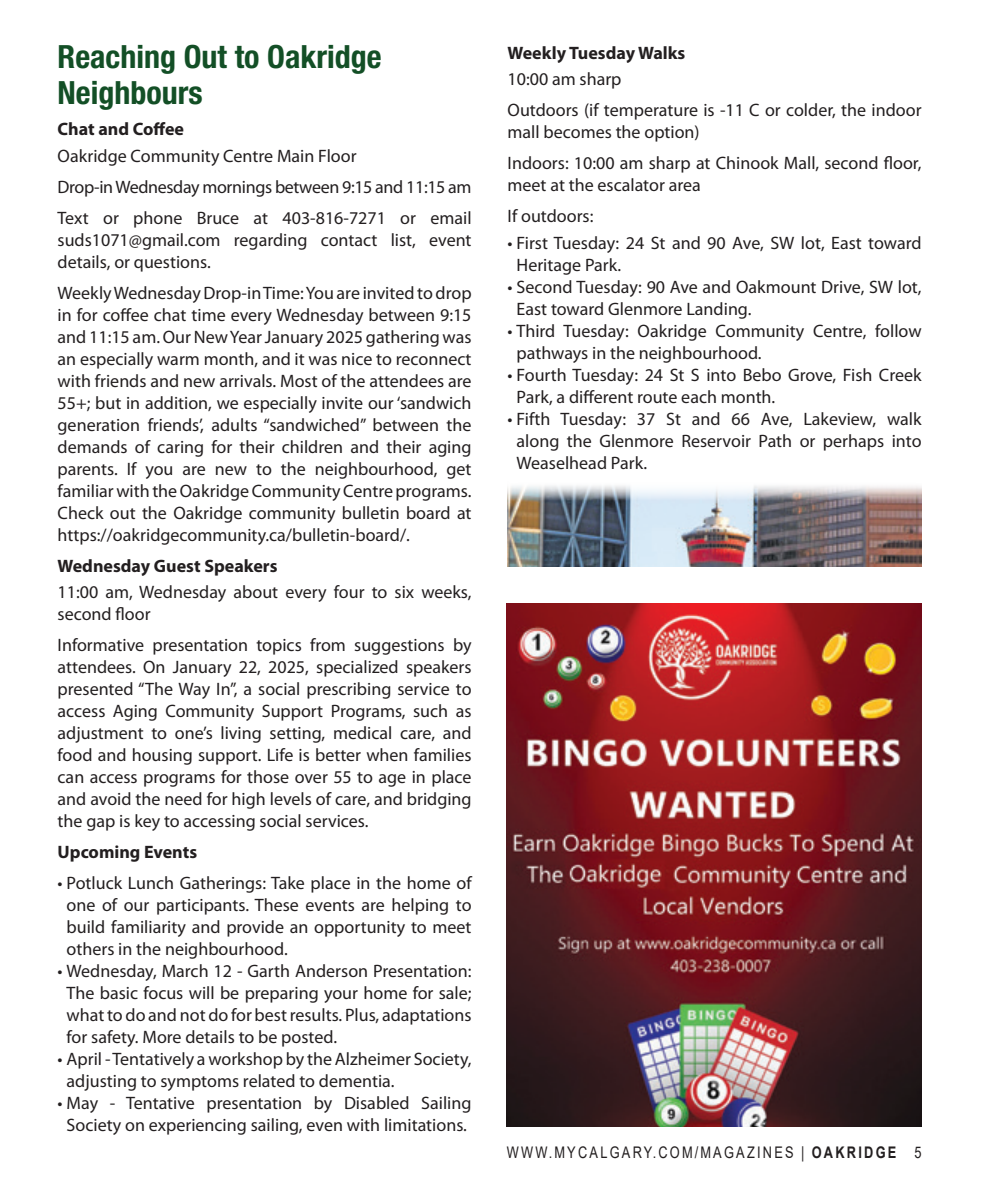
<style>
.page{position:relative;width:990px;height:1188px;background:#fff}
.page>*{position:absolute;margin:0;border:0;box-sizing:border-box;transform-origin:0 0}
.In_Around_title{font:700 condensed 32px/36px "Helvetica Neue LT Std";color:#134f26}
.Body_text{font:18px/22px "Myriad Pro";color:#231f20}
.Body_text-2{font:700 18px "Myriad Pro";color:#231f20}
.Body_text-3{font:18px "Myriad Pro";letter-spacing:-.02em;color:#231f20}
.t1{font:16px "Arial";letter-spacing:.175em;color:#231f20;scale:.8 1}
.s1{font-weight:700}
</style>
<div class="page">
<img style="left:508px;top:485px;width:414px;height:82px">
<img style="left:507px;top:603px;width:415px;height:524px">
<p class="In_Around_title" style="left:58px;top:39px;width:325px">Reaching Out to Oakridge<br>Neighbours</p>
<p class="Body_text-2" style="left:58px;top:118px;width:128px">Chat and Coffee</p>
<p class="Body_text" style="left:58px;top:144px;width:301px">Oakridge Community Centre Main Floor</p>
<p class="Body_text-3" style="left:58px;top:176px;width:416px">Drop-in Wednesday mornings between 9:15 and 11:15 am</p>
<p class="Body_text" style="left:58px;top:206px;width:416px;text-align:justify">Text or phone Bruce at 403-816-7271 or email suds1071@gmail.com regarding contact list, event details, or questions.</p>
<p class="Body_text" style="left:58px;top:281px;width:416px;text-align:justify">Weekly Wednesday Drop-in Time: You are invited to drop in for coffee chat time every Wednesday between 9:15 and 11:15 am. Our New Year January 2025 gathering was an especially warm month, and it was nice to reconnect with friends and new arrivals. Most of the attendees are 55+; but in addition, we especially invite our ‘sandwich generation friends’, adults “sandwiched” between the demands of caring for their children and their aging parents. If you are new to the neighbourhood, get familiar with the Oakridge Community Centre programs.<br>Check out the Oakridge community bulletin board at https://oakridgecommunity.ca/bulletin-board/.</p>
<p class="Body_text-2" style="left:58px;top:554px;width:221px">Wednesday Guest Speakers</p>
<p class="Body_text" style="left:58px;top:581px;width:416px">11:00 am, Wednesday about every four to six weeks, second floor</p>
<p class="Body_text" style="left:58px;top:634px;width:416px;text-align:justify">Informative presentation topics from suggestions by attendees. On January 22, 2025, specialized speakers presented “The Way In”, a social prescribing service to access Aging Community Support Programs, such as adjustment to one’s living setting, medical care, and food and housing support. Life is better when families can access programs for those over 55 to age in place and avoid the need for high levels of care, and bridging the gap is key to accessing social services.</p>
<p class="Body_text-2" style="left:58px;top:840px;width:141px">Upcoming Events</p>
<p class="Body_text" style="left:67px;top:872px;width:407px;text-align:justify;text-indent:-9px">• Potluck Lunch Gatherings: Take place in the home of one of our participants. These events are helping to build familiarity and provide an opportunity to meet others in the neighbourhood.</p>
<p class="Body_text" style="left:67px;top:960px;width:407px;text-align:justify;text-indent:-9px">• Wednesday, March 12 - Garth Anderson Presentation:<br>The basic focus will be preparing your home for sale; what to do and not do for best results. Plus, adaptations for safety. More details to be posted.</p>
<p class="Body_text" style="left:67px;top:1048px;width:406px;text-indent:-9px">• April - Tentatively a workshop by the Alzheimer Society, adjusting to symptoms related to dementia.</p>
<p class="Body_text" style="left:58px;top:1092px;width:415px;text-align:center">• May - Tentative presentation by Disabled Sailing<br>Society on experiencing sailing, even with limitations.</p>
<p class="Body_text-2" style="left:508px;top:41px;width:179px">Weekly Tuesday Walks</p>
<p class="Body_text" style="left:508px;top:68px;width:115px">10:00 am sharp</p>
<p class="Body_text" style="left:508px;top:99px;width:416px">Outdoors (if temperature is -11 C or colder, the indoor mall becomes the option)</p>
<p class="Body_text" style="left:508px;top:152px;width:416px">Indoors: 10:00 am sharp at Chinook Mall, second floor, meet at the escalator area</p>
<p class="Body_text" style="left:508px;top:205px;width:87px">If outdoors:</p>
<p class="Body_text" style="left:517px;top:231px;width:407px;text-indent:-9px">• First Tuesday: 24 St and 90 Ave, SW lot, East toward<br>Heritage Park.</p>
<p class="Body_text" style="left:517px;top:275px;width:407px;text-indent:-9px">• Second Tuesday: 90 Ave and Oakmount Drive, SW lot,<br>East toward Glenmore Landing.</p>
<p class="Body_text" style="left:517px;top:319px;width:406px;text-indent:-9px">• Third Tuesday: Oakridge Community Centre, follow pathways in the neighbourhood.</p>
<p class="Body_text" style="left:517px;top:363px;width:406px;text-indent:-9px">• Fourth Tuesday: 24 St S into Bebo Grove, Fish Creek<br>Park, a different route each month.</p>
<p class="Body_text" style="left:517px;top:407px;width:407px;text-align:justify;text-indent:-9px">• Fifth Tuesday: 37 St and 66 Ave, Lakeview, walk along the Glenmore Reservoir Path or perhaps into Weaselhead Park.</p>
<p class="t1" style="left:507px;top:1141px;width:520px">WWW.MYCALGARY.COM/MAGAZINES | <span class="s1">OAKRIDGE</span> 5</p>
</div>
